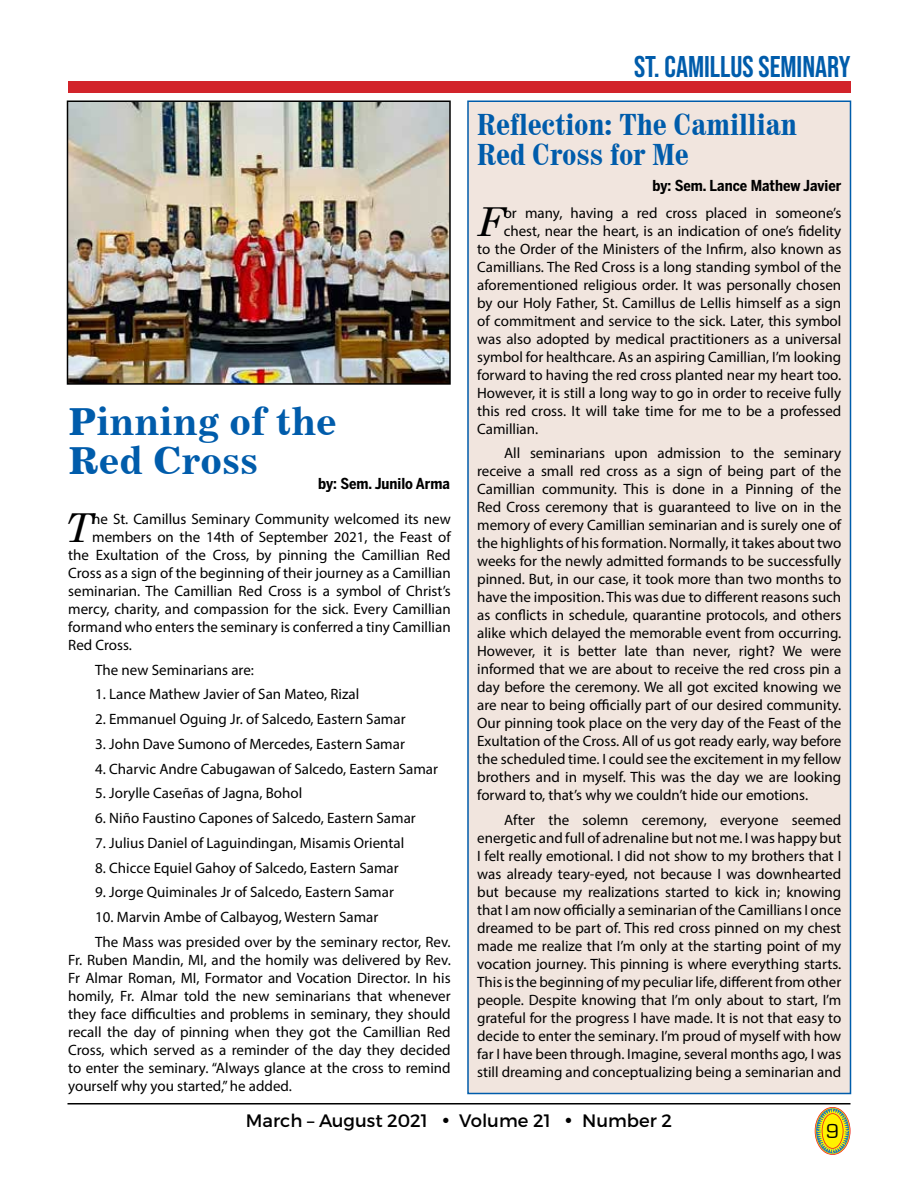
<style>
.page{position:relative;width:918px;height:1188px;background:#fff}
.page>*{position:absolute;margin:0;border:0;box-sizing:border-box;transform-origin:0 0}
.t1{font:italic 39.9px "Century Schoolbook";color:#000}
.t2{font:39px/39px "Century 731 BT Bold A";color:#005cab}
.t3{font:700 condensed 30px/30px "Century 725 BT";color:#005cab}
.t4{font:700 30px "Bebas Neue Pro";color:#005cab}
.t5{font:21px "Eurostile";color:#000}
.t6{font:18px "Montserrat";color:#000}
.t7{font:15px/18px "Myriad Pro";color:#000;text-align:justify}
.t8{font:700 15px "Benton Sans Cond";color:#000}
</style>
<div class="page">
<hr style="left:68px;top:1103px;width:782px;height:2px;background:#000">
<svg style="left:815px;top:1107px;width:35px;height:48px"></svg>
<div style="left:467px;top:100px;width:384px;height:994px;background:#f1e5de;border:2px solid #005cab"></div>
<div style="left:68px;top:81px;width:782px;height:12px;background:#d2232a"></div>
<img style="left:70px;top:103px;width:378px;height:279px">
<div style="left:67px;top:100px;width:384px;height:285px;border:2px solid #000"></div>
<h3 class="t4" style="left:634px;top:49px;width:43px">ST. CAMILLUS</h3>
<h3 class="t4" style="left:759px;top:49px;width:13px">SEMINAR</h3>
<h3 class="t4" style="left:839px;top:49px;width:13px">Y</h3>
<h3 class="t3" style="left:477px;top:109px;width:321px">Reflection: The Camillian<br>Red Cross for Me</h3>
<h2 class="t2" style="left:68px;top:402px;width:270px">Pinning of the<br>Red Cross</h2>
<p class="t8" style="left:318px;top:475px;width:133px">by: Sem. Junilo Arma</p>
<h1 class="t1" style="left:65px;top:497px;width:29px">T</h1>
<p class="t7" style="left:92px;top:510px;width:360px">he St. Camillus Seminary Community welcomed its new</p>
<p class="t7" style="left:92px;top:528px;width:360px">members on the 14th of September 2021, the Feast of</p>
<p class="t7" style="left:68px;top:546px;width:384px">the Exultation of the Cross, by pinning the Camillian Red</p>
<p class="t7" style="left:68px;top:564px;width:384px">Cross as a sign of the beginning of their journey as a Camillian</p>
<p class="t7" style="left:68px;top:582px;width:384px">seminarian. The Camillian Red Cross is a symbol of Christ’s</p>
<p class="t7" style="left:68px;top:600px;width:384px">mercy, charity, and compassion for the sick. Every Camillian</p>
<p class="t7" style="left:68px;top:618px;width:384px">formand who enters the seminary is conferred a tiny Camillian</p>
<p class="t7" style="left:68px;top:636px;width:65px">Red Cross.</p>
<p class="t7" style="left:95px;top:660px;width:160px">The new Seminarians are:</p>
<p class="t7" style="left:95px;top:685px;width:266px">1. Lance Mathew Javier of San Mateo, Rizal</p>
<p class="t7" style="left:95px;top:710px;width:312px">2. Emmanuel Oguing Jr. of Salcedo, Eastern Samar</p>
<p class="t7" style="left:95px;top:735px;width:311px">3. John Dave Sumono of Mercedes, Eastern Samar</p>
<p class="t7" style="left:95px;top:759px;width:344px">4. Charvic Andre Cabugawan of Salcedo, Eastern Samar</p>
<p class="t7" style="left:95px;top:784px;width:209px">5. Jorylle Caseñas of Jagna, Bohol</p>
<p class="t7" style="left:95px;top:809px;width:322px">6. Niño Faustino Capones of Salcedo, Eastern Samar</p>
<p class="t7" style="left:95px;top:834px;width:311px">7. Julius Daniel of Laguindingan, Misamis Oriental</p>
<p class="t7" style="left:95px;top:858px;width:305px">8. Chicce Equiel Gahoy of Salcedo, Eastern Samar</p>
<p class="t7" style="left:95px;top:883px;width:300px">9. Jorge Quiminales Jr of Salcedo, Eastern Samar</p>
<p class="t7" style="left:95px;top:904px;width:357px;line-height:24.8px">10. Marvin Ambe of Calbayog, Western Samar<br>The Mass was presided over by the seminary rector, Rev.</p>
<p class="t7" style="left:68px;top:951px;width:384px">Fr. Ruben Mandin, MI, and the homily was delivered by Rev.<br>Fr Almar Roman, MI, Formator and Vocation Director. In his homily, Fr. Almar told the new seminarians that whenever they face difficulties and problems in seminary, they should recall the day of pinning when they got the Camillian Red Cross, which served as a reminder of the day they decided to enter the seminary. “Always glance at the cross to remind yourself why you started,” he added.</p>
<p class="t8" style="left:653px;top:176px;width:190px">by: Sem. Lance Mathew Javier</p>
<h1 class="t1" style="left:477px;top:191px;width:28px">F</h1>
<p class="t7" style="left:504px;top:203px;width:339px">or many, having a red cross placed in someone’s</p>
<p class="t7" style="left:504px;top:221px;width:339px">chest, near the heart, is an indication of one’s fidelity</p>
<p class="t7" style="left:477px;top:239px;width:366px">to the Order of the Ministers of the Infirm, also known as</p>
<p class="t7" style="left:477px;top:257px;width:366px">Camillians. The Red Cross is a long standing symbol of the</p>
<p class="t7" style="left:477px;top:275px;width:366px">aforementioned religious order. It was personally chosen</p>
<p class="t7" style="left:477px;top:293px;width:366px">by our Holy Father, St. Camillus de Lellis himself as a sign</p>
<p class="t7" style="left:477px;top:311px;width:366px">of commitment and service to the sick. Later, this symbol</p>
<p class="t7" style="left:477px;top:329px;width:366px">was also adopted by medical practitioners as a universal</p>
<p class="t7" style="left:477px;top:347px;width:366px">symbol for healthcare. As an aspiring Camillian, I’m looking</p>
<p class="t7" style="left:477px;top:365px;width:366px">forward to having the red cross planted near my heart too.</p>
<p class="t7" style="left:477px;top:383px;width:366px">However, it is still a long way to go in order to receive fully</p>
<p class="t7" style="left:477px;top:401px;width:366px">this red cross. It will take time for me to be a professed</p>
<p class="t7" style="left:477px;top:419px;width:63px">Camillian.</p>
<p class="t7" style="left:477px;top:444px;width:366px;text-indent:27px">All seminarians upon admission to the seminary receive a small red cross as a sign of being part of the Camillian community. This is done in a Pinning of the Red Cross ceremony that is guaranteed to live on in the memory of every Camillian seminarian and is surely one of the highlights of his formation. Normally, it takes about two weeks for the newly admitted formands to be successfully pinned. But, in our case, it took more than two months to have the imposition. This was due to different reasons such as conflicts in schedule, quarantine protocols, and others alike which delayed the memorable event from occurring.<br>However, it is better late than never, right? We were informed that we are about to receive the red cross pin a day before the ceremony. We all got excited knowing we are near to being officially part of our desired community.<br>Our pinning took place on the very day of the Feast of the Exultation of the Cross. All of us got ready early, way before the scheduled time. I could see the excitement in my fellow brothers and in myself. This was the day we are looking forward to, that’s why we couldn’t hide our emotions.</p>
<p class="t7" style="left:477px;top:811px;width:366px;text-indent:27px">After the solemn ceremony, everyone seemed energetic and full of adrenaline but not me. I was happy but I felt really emotional. I did not show to my brothers that I was already teary-eyed, not because I was downhearted but because my realizations started to kick in; knowing that I am now officially a seminarian of the Camillians I once dreamed to be part of. This red cross pinned on my chest made me realize that I’m only at the starting point of my vocation journey. This pinning is where everything starts.<br>This is the beginning of my peculiar life, different from other people. Despite knowing that I’m only about to start, I’m grateful for the progress I have made. It is not that easy to decide to enter the seminary. I’m proud of myself with how far I have been through. Imagine, several months ago, I was still dreaming and conceptualizing being a seminarian and</p>
<p class="t6" style="left:246px;top:1110px;width:428px">March – August 2021 • Volume 21 • Number 2</p>
<h3 class="t5" style="left:826px;top:1119px;width:14px">9</h3>
</div>
